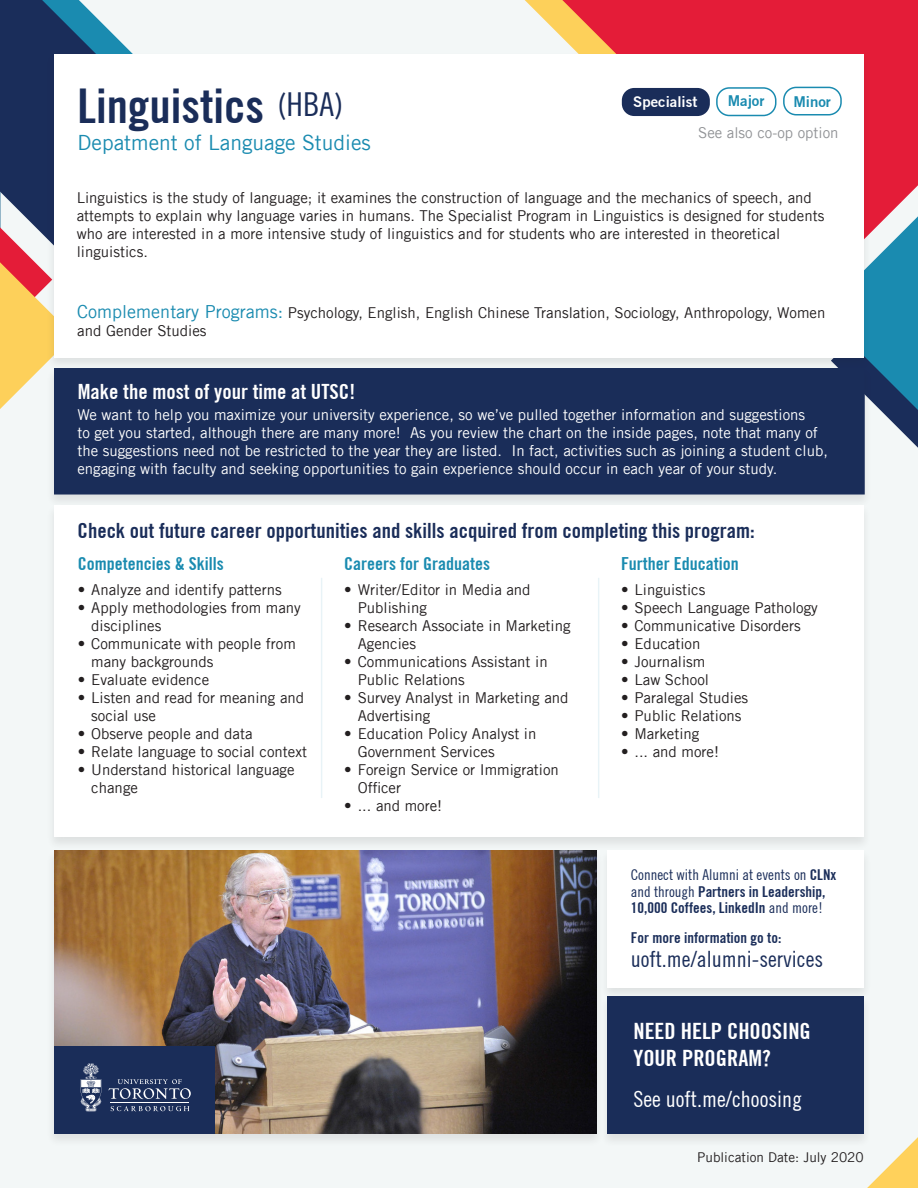
<style>
.page{position:relative;width:918px;height:1188px;background:#f3f7f7}
.page>*{position:absolute;margin:0;border:0;box-sizing:border-box;transform-origin:0 0}
.t1{font:700 condensed 48px "Trade Gothic No.20";color:#1a2d59}
.t2{font:700 condensed 22.5px/27px "Trade Gothic No.20";color:#fff}
.t3{font:condensed 22.5px "Trade Gothic No.18";color:#1a2d59}
.t4{font:condensed 22.5px "Trade Gothic No.18";color:#fff}
.t5{font:700 condensed 21px "Trade Gothic No.20";color:#1a2d59}
.t6{font:700 condensed 21px "Trade Gothic No.20";color:#fff}
.t7{font:21px "Trade Gothic LT";color:#1a8bb0}
.t8{font:700 condensed 18px "Trade Gothic No.20";color:#1a8bb0}
.t9{font:15px/18px "Trade Gothic LT";color:#231f20}
.t10{font:15px/18px "Trade Gothic LT";color:#fff}
.t11{font:700 condensed 15px/16.5px "Trade Gothic No.20";color:#1a2d59}
.t12{font:15px "Trade Gothic LT";color:#919396}
.t13{font:700 15px "Trade Gothic No.2";color:#1a8bb0}
.t14{font:700 15px "Trade Gothic No.2";color:#fff}
.t15{font:13.5px "Trade Gothic LT";color:#231f20}
.s1{font-size:18px;color:#1a8bb0}
.s2{font-family:"Trade Gothic No.18";font-weight:400}
</style>
<div class="page">
<svg style="left:872px;top:270px;width:46px;height:178px;background:#3685a7"></svg>
<svg style="left:0;top:255px;width:46px;height:154px"></svg>
<svg style="left:562px;top:0;width:356px;height:270px;background:#dc3549"></svg>
<svg style="left:0;top:0;width:131px;height:255px;fill:#1a2d5a"></svg>
<div style="left:46px;top:848px;width:558px;height:299px;background:#ebefef"></div>
<img style="left:54px;top:851px;width:542px;height:283px">
<div style="left:46px;top:366px;width:826px;height:142px;background:#e5e9e9"></div>
<div style="left:54px;top:369px;width:811px;height:126px;background:#1a2d59;border:2px solid #1a2d59"></div>
<svg style="left:867px;top:1137px;width:51px;height:51px"></svg>
<div style="left:46px;top:52px;width:826px;height:319px;background:#231f20;opacity:.1"></div>
<div style="left:54px;top:54px;width:810px;height:303px;background:#fff"></div>
<div style="left:600px;top:995px;width:272px;height:152px;background:#231f20;opacity:.1"></div>
<div style="left:608px;top:997px;width:256px;height:137px;background:#1a2d59"></div>
<div style="left:600px;top:848px;width:271px;height:153px;background:#231f20;opacity:.1"></div>
<div style="left:608px;top:850px;width:256px;height:138px;background:#fff"></div>
<div style="left:46px;top:503px;width:825px;height:348px;background:#231f20;opacity:.1"></div>
<div style="left:54px;top:505px;width:810px;height:332px;background:#fff"></div>
<hr style="left:321px;top:578px;width:1px;height:220px;background:#1a8bb0">
<hr style="left:598px;top:578px;width:1px;height:220px;background:#1a8bb0">
<div style="left:783px;top:87px;width:59px;height:28px;border:2px solid #1a8bb0;border-radius:12px"></div>
<div style="left:54px;top:1047px;width:161px;height:87px;background:#1a2d59"></div>
<svg style="left:81px;top:1063px;width:20px;height:49px"></svg>
<hr style="left:111px;top:1102px;width:78px;height:1px;background:#fff">
<svg style="left:108px;top:1079px;width:83px;height:20px"></svg>
<svg style="left:111px;top:1106px;width:78px;height:5px"></svg>
<div style="left:54px;top:368px;width:810px;height:35px;background:#1a2d59"></div>
<div style="left:716px;top:87px;width:60px;height:29px;border:2px solid #1a8bb0;border-radius:12px"></div>
<div style="left:622px;top:88px;width:88px;height:28px;background:#1a2d59;border-radius:12px"></div>
<p class="t1" style="left:78px;top:77px;width:267px">Linguistics <sup>(HBA)</sup></p>
<p class="t7" style="left:78px;top:130px;width:295px">Depatment of Language Studies</p>
<p class="t14" style="left:633px;top:93px;width:66px">Specialist</p>
<p class="t13" style="left:728px;top:92px;width:38px">Major</p>
<p class="t13" style="left:793px;top:92px;width:39px">Minor</p>
<p class="t12" style="left:698px;top:124px;width:142px">See also co-op option</p>
<p class="t9" style="left:77px;top:189px;width:749px">Linguistics is the study of language; it examines the construction of language and the mechanics of speech, and attempts to explain why language varies in humans. The Specialist Program in Linguistics is designed for students who are interested in a more intensive study of linguistics and for students who are interested in theoretical linguistics.</p>
<p class="t9" style="left:77px;top:303px;width:750px"><span class="s1">Complementary Programs:</span> Psychology, English, English Chinese Translation, Sociology, Anthropology, Women and Gender Studies</p>
<p class="t6" style="left:78px;top:379px;width:279px">Make the most of your time at UTSC!</p>
<p class="t10" style="left:77px;top:406px;width:752px">We want to help you maximize your university experience, so we’ve pulled together information and suggestions<br>to get you started, although there are many more! As you review the chart on the inside pages, note that many of the suggestions need not be restricted to the year they are listed. In fact, activities such as joining a student club, engaging with faculty and seeking opportunities to gain experience should occur in each year of your study.</p>
<p class="t5" style="left:78px;top:517px;width:679px">Check out future career opportunities and skills acquired from completing this program:</p>
<p class="t8" style="left:78px;top:553px;width:147px">Competencies &amp; Skills</p>
<p class="t9" style="left:78px;top:581px;width:205px">• Analyze and identify patterns</p>
<p class="t9" style="left:91px;top:599px;width:211px;text-indent:-14px">• Apply methodologies from many disciplines</p>
<p class="t9" style="left:91px;top:635px;width:206px;text-indent:-14px">• Communicate with people from many backgrounds</p>
<p class="t9" style="left:78px;top:671px;width:133px">• Evaluate evidence</p>
<p class="t9" style="left:91px;top:689px;width:214px;text-indent:-14px">• Listen and read for meaning and social use</p>
<p class="t9" style="left:78px;top:725px;width:176px">• Observe people and data</p>
<p class="t9" style="left:78px;top:743px;width:231px">• Relate language to social context</p>
<p class="t9" style="left:91px;top:761px;width:205px;text-indent:-14px">• Understand historical language change</p>
<p class="t8" style="left:344px;top:553px;width:147px">Careers for Graduates</p>
<p class="t9" style="left:358px;top:581px;width:174px;text-indent:-14px">• Writer/Editor in Media and<br>Publishing</p>
<p class="t9" style="left:358px;top:617px;width:214px;text-indent:-14px">• Research Associate in Marketing<br>Agencies</p>
<p class="t9" style="left:358px;top:653px;width:191px;text-indent:-14px">• Communications Assistant in<br>Public Relations</p>
<p class="t9" style="left:358px;top:689px;width:212px;text-indent:-14px">• Survey Analyst in Marketing and<br>Advertising</p>
<p class="t9" style="left:358px;top:725px;width:180px;text-indent:-14px">• Education Policy Analyst in<br>Government Services</p>
<p class="t9" style="left:358px;top:761px;width:203px;text-indent:-14px">• Foreign Service or Immigration<br>Officer</p>
<p class="t9" style="left:344px;top:797px;width:100px">• ... and more!</p>
<p class="t8" style="left:621px;top:553px;width:119px">Further Education</p>
<p class="t9" style="left:621px;top:581px;width:86px">• Linguistics</p>
<p class="t9" style="left:621px;top:599px;width:198px">• Speech Language Pathology</p>
<p class="t9" style="left:621px;top:617px;width:181px">• Communicative Disorders</p>
<p class="t9" style="left:621px;top:635px;width:81px">• Education</p>
<p class="t9" style="left:621px;top:653px;width:86px">• Journalism</p>
<p class="t9" style="left:621px;top:671px;width:90px">• Law School</p>
<p class="t9" style="left:621px;top:689px;width:129px">• Paralegal Studies</p>
<p class="t9" style="left:621px;top:707px;width:122px">• Public Relations</p>
<p class="t9" style="left:621px;top:725px;width:80px">• Marketing</p>
<p class="t9" style="left:621px;top:743px;width:100px">• ... and more!</p>
<p class="t11" style="left:631px;top:866px;width:207px"><span class="s2">Connect with Alumni at events on</span> CLNx <span class="s2">and through</span> Partners in Leadership,<br>10,000 Coffees, LinkedIn <span class="s2">and more!</span></p>
<p class="t11" style="left:631px;top:929px;width:152px">For more information go to:</p>
<p class="t3" style="left:631px;top:946px;width:194px">uoft.me/alumni-services</p>
<p class="t2" style="left:633px;top:1018px;width:179px">NEED HELP CHOOSING<br>YOUR PROGRAM?</p>
<p class="t4" style="left:633px;top:1085px;width:170px">See uoft.me/choosing</p>
<p class="t15" style="left:697px;top:1149px;width:168px">Publication Date: July 2020</p>
</div>
